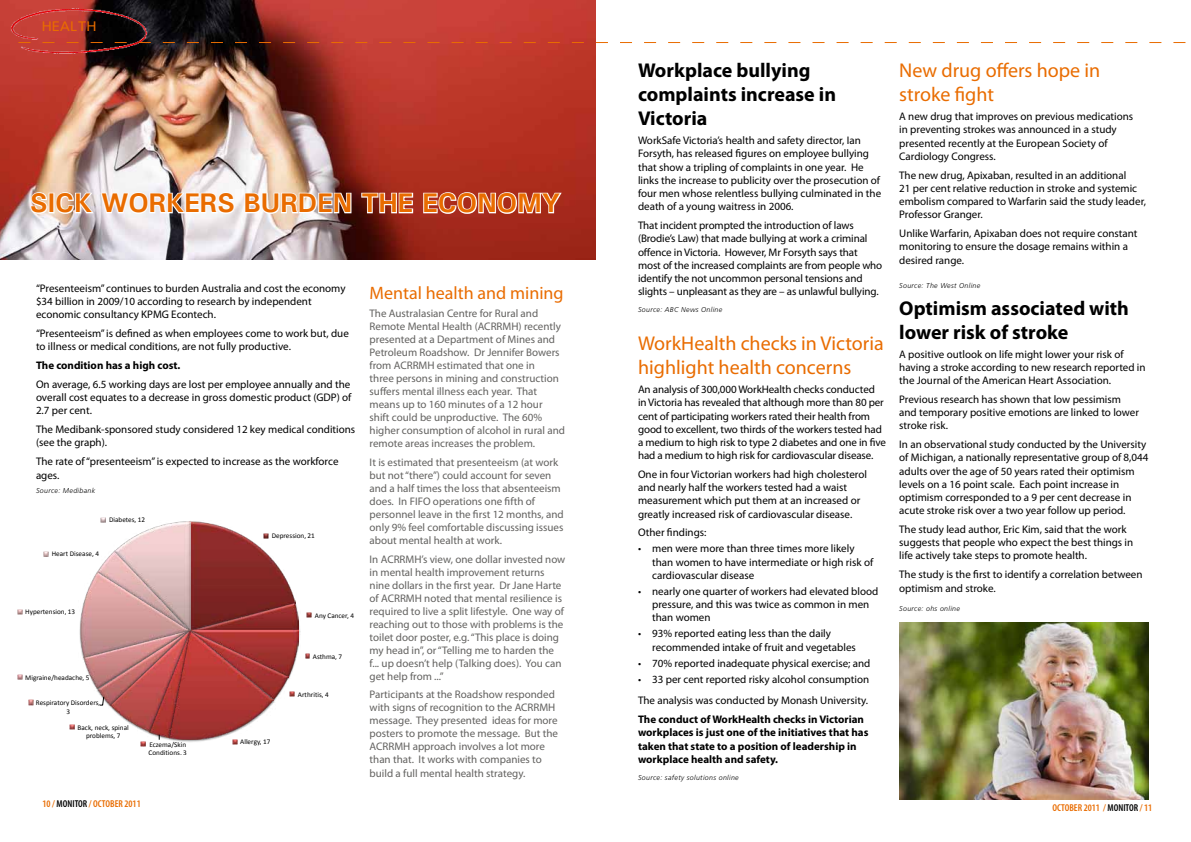
<style>
.page{position:relative;width:1191px;height:842px;background:#fff}
.page>*{position:absolute;margin:0;border:0;box-sizing:border-box;transform-origin:0 0}
.t1{font:700 27px "Utah";color:#e96c00}
.t2{font:700 20px/24px "Myriad Pro";color:#000}
.t3{font:20px/24px "Myriad Pro";color:#e96c00}
.t4{font:18px "Myriad Pro";color:#e96c00}
.t5{font:14px "Utah";color:#e96c00}
.t6{font:11px/13.2px "Myriad Pro";color:#000}
.t7{font:11px/13px "Myriad Pro";color:#62615f}
.t8{font:700 11px/13.2px "Myriad Pro";color:#000}
.t9{font:600 condensed 10px "Myriad Pro";color:#e96c00}
.t10{font:7.2px/8.8px "Calibri";color:#000;text-align:center}
.t11{font:italic 300 7px "Frutiger";letter-spacing:.05em;color:#000}
.s1{color:#000}
</style>
<div class="page">
<img style="left:0;top:0;width:595px;height:260px">
<img style="left:11px;top:7px;width:137px;height:49px">
<svg style="left:17px;top:517px;width:295px;height:230px"></svg>
<svg style="left:30px;top:191px;width:19px;height:24px"></svg>
<div style="left:49px;top:193px;width:5px;height:20px;border:2px solid #fff"></div>
<svg style="left:55px;top:191px;width:181px;height:25px"></svg>
<svg style="left:243px;top:187px;width:109px;height:30px"></svg>
<svg style="left:360px;top:192px;width:54px;height:22px"></svg>
<svg style="left:422px;top:183px;width:141px;height:34px"></svg>
<img style="left:899px;top:623px;width:249px;height:176px">
<svg style="left:18px;top:42px;width:1168px;height:1px"></svg>
<p class="t5" style="left:42px;top:17px;width:56px">HEALTH</p>
<h1 class="t1" style="left:30px;top:187px;width:531px">SICK WORKERS BURDEN THE ECONOMY</h1>
<p class="t6" style="left:36px;top:281px;width:311px">“Presenteeism” continues to burden Australia and cost the economy $34 billion in 2009/10 according to research by independent economic consultancy KPMG Econtech.</p>
<p class="t6" style="left:36px;top:327px;width:314px">“Presenteeism” is defined as when employees come to work but, due to illness or medical conditions, are not fully productive.</p>
<p class="t8" style="left:36px;top:358px;width:146px">The condition has a high cost.</p>
<p class="t6" style="left:36px;top:377px;width:317px;text-align:justify">On average, 6.5 working days are lost per employee annually and the overall cost equates to a decrease in gross domestic product (GDP) of 2.7 per cent.</p>
<p class="t6" style="left:36px;top:423px;width:321px">The Medibank-sponsored study considered 12 key medical conditions (see the graph).</p>
<p class="t6" style="left:36px;top:455px;width:304px">The rate of “presenteeism” is expected to increase as the workforce ages.</p>
<p class="t11" style="left:36px;top:486px;width:61px">Source: Medibank</p>
<p class="t10" style="left:109px;top:515px;width:38px">Diabetes, 12</p>
<p class="t10" style="left:52px;top:549px;width:49px">Heart Disease, 4</p>
<p class="t10" style="left:25px;top:607px;width:51px">Hypertension, 13</p>
<p class="t10" style="left:25px;top:673px;width:66px">Migraine/headache, 5</p>
<p class="t10" style="left:36px;top:698px;width:66px">Respiratory Disorders,<br>3</p>
<p class="t10" style="left:78px;top:722px;width:53px">Back, neck, spinal problems, 7</p>
<p class="t10" style="left:149px;top:739px;width:40px;text-align:left">Eczema/Skin<br>Conditions, 3</p>
<p class="t9" style="left:43px;top:798px;width:100px">10 / <span class="s1">MONITOR</span> / OCTOBER 2011</p>
<p class="t10" style="left:272px;top:531px;width:45px">Depression, 21</p>
<p class="t10" style="left:240px;top:737px;width:32px">Allergy, 17</p>
<p class="t10" style="left:315px;top:611px;width:41px">Any Cancer, 4</p>
<p class="t10" style="left:313px;top:651px;width:31px">Asthma, 7</p>
<p class="t10" style="left:298px;top:689px;width:32px">Arthritis, 4</p>
<h3 class="t4" style="left:369px;top:281px;width:196px">Mental health and mining</h3>
<p class="t7" style="left:369px;top:307px;width:197px">The Australasian Centre for Rural and Remote Mental Health (ACRRMH) recently presented at a Department of Mines and Petroleum Roadshow. Dr Jennifer Bowers from ACRRMH estimated that one in<br>three persons in mining and construction suffers mental illness each year. That means up to 160 minutes of a 12 hour shift could be unproductive. The 60% higher consumption of alcohol in rural and remote areas increases the problem.</p>
<p class="t7" style="left:369px;top:455px;width:196px">It is estimated that presenteeism (at work but not “there”) could account for seven and a half times the loss that absenteeism does. In FIFO operations one fifth of personnel leave in the first 12 months, and only 9% feel comfortable discussing issues about mental health at work.</p>
<p class="t7" style="left:369px;top:552px;width:197px">In ACRRMH’s view, one dollar invested now in mental health improvement returns nine dollars in the first year. Dr Jane Harte of ACRRMH noted that mental resilience is required to live a split lifestyle. One way of reaching out to those with problems is the toilet door poster, e.g. “This place is doing my head in”, or “Telling me to harden the f... up doesn’t help (Talking does). You can get help from ...”</p>
<p class="t7" style="left:369px;top:688px;width:190px">Participants at the Roadshow responded with signs of recognition to the ACRRMH message. They presented ideas for more posters to promote the message. But the ACRRMH approach involves a lot more than that. It works with companies to build a full mental health strategy.</p>
<h2 class="t2" style="left:638px;top:58px;width:199px">Workplace bullying complaints increase in<br>Victoria</h2>
<p class="t6" style="left:638px;top:134px;width:245px">WorkSafe Victoria’s health and safety director, Ian Forsyth, has released figures on employee bullying that show a tripling of complaints in one year. He links the increase to publicity over the prosecution of four men whose relentless bullying culminated in the death of a young waitress in 2006.</p>
<p class="t6" style="left:638px;top:219px;width:246px">That incident prompted the introduction of laws (Brodie’s Law) that made bullying at work a criminal offence in Victoria. However, Mr Forsyth says that most of the increased complaints are from people who identify the not uncommon personal tensions and slights – unpleasant as they are – as unlawful bullying.</p>
<p class="t11" style="left:638px;top:306px;width:86px">Source: ABC News Online</p>
<h2 class="t3" style="left:638px;top:331px;width:247px">WorkHealth checks in Victoria highlight health concerns</h2>
<p class="t6" style="left:638px;top:383px;width:249px">An analysis of 300,000 WorkHealth checks conducted in Victoria has revealed that although more than 80 per cent of participating workers rated their health from good to excellent, two thirds of the workers tested had a medium to high risk to type 2 diabetes and one in five had a medium to high risk for cardiovascular disease.</p>
<p class="t6" style="left:638px;top:467px;width:230px">One in four Victorian workers had high cholesterol and nearly half the workers tested had a waist measurement which put them at an increased or greatly increased risk of cardiovascular disease.</p>
<p class="t6" style="left:638px;top:526px;width:70px">Other findings:</p>
<p class="t6" style="left:652px;top:542px;width:222px;text-indent:-14px">• men were more than three times more likely than women to have intermediate or high risk of cardiovascular disease</p>
<p class="t6" style="left:652px;top:584px;width:228px;text-indent:-14px">• nearly one quarter of workers had elevated blood pressure, and this was twice as common in men than women</p>
<p class="t6" style="left:652px;top:627px;width:205px;text-indent:-14px">• 93% reported eating less than the daily recommended intake of fruit and vegetables</p>
<p class="t6" style="left:638px;top:656px;width:234px">• 70% reported inadequate physical exercise; and</p>
<p class="t6" style="left:638px;top:668px;width:233px;line-height:21.7px">• 33 per cent reported risky alcohol consumption<br>The analysis was conducted by Monash University.</p>
<p class="t8" style="left:638px;top:712px;width:232px">The conduct of WorkHealth checks in Victorian workplaces is just one of the initiatives that has taken that state to a position of leadership in workplace health and safety.</p>
<p class="t11" style="left:638px;top:773px;width:102px">Source: safety solutions online</p>
<h2 class="t3" style="left:899px;top:58px;width:202px">New drug offers hope in stroke fight</h2>
<p class="t6" style="left:899px;top:110px;width:236px">A new drug that improves on previous medications in preventing strokes was announced in a study presented recently at the European Society of Cardiology Congress.</p>
<p class="t6" style="left:899px;top:168px;width:248px">The new drug, Apixaban, resulted in an additional<br>21 per cent relative reduction in stroke and systemic embolism compared to Warfarin said the study leader, Professor Granger.</p>
<p class="t6" style="left:899px;top:227px;width:240px">Unlike Warfarin, Apixaban does not require constant monitoring to ensure the dosage remains within a desired range.</p>
<p class="t11" style="left:899px;top:281px;width:83px">Source: The West Online</p>
<h2 class="t2" style="left:899px;top:295px;width:231px">Optimism associated with lower risk of stroke</h2>
<p class="t6" style="left:899px;top:347px;width:248px">A positive outlook on life might lower your risk of having a stroke according to new research reported in the Journal of the American Heart Association.</p>
<p class="t6" style="left:899px;top:392px;width:241px">Previous research has shown that low pessimism and temporary positive emotions are linked to lower stroke risk.</p>
<p class="t6" style="left:899px;top:438px;width:251px">In an observational study conducted by the University of Michigan, a nationally representative group of 8,044 adults over the age of 50 years rated their optimism levels on a 16 point scale. Each point increase in optimism corresponded to a 9 per cent decrease in acute stroke risk over a two year follow up period.</p>
<p class="t6" style="left:899px;top:523px;width:235px">The study lead author, Eric Kim, said that the work suggests that people who expect the best things in life actively take steps to promote health.</p>
<p class="t6" style="left:899px;top:568px;width:245px">The study is the first to identify a correlation between optimism and stroke.</p>
<p class="t11" style="left:899px;top:605px;width:62px">Source: ohs online</p>
<p class="t9" style="left:1052px;top:802px;width:101px">OCTOBER 2011 / <span class="s1">MONITOR</span> / 11</p>
</div>
